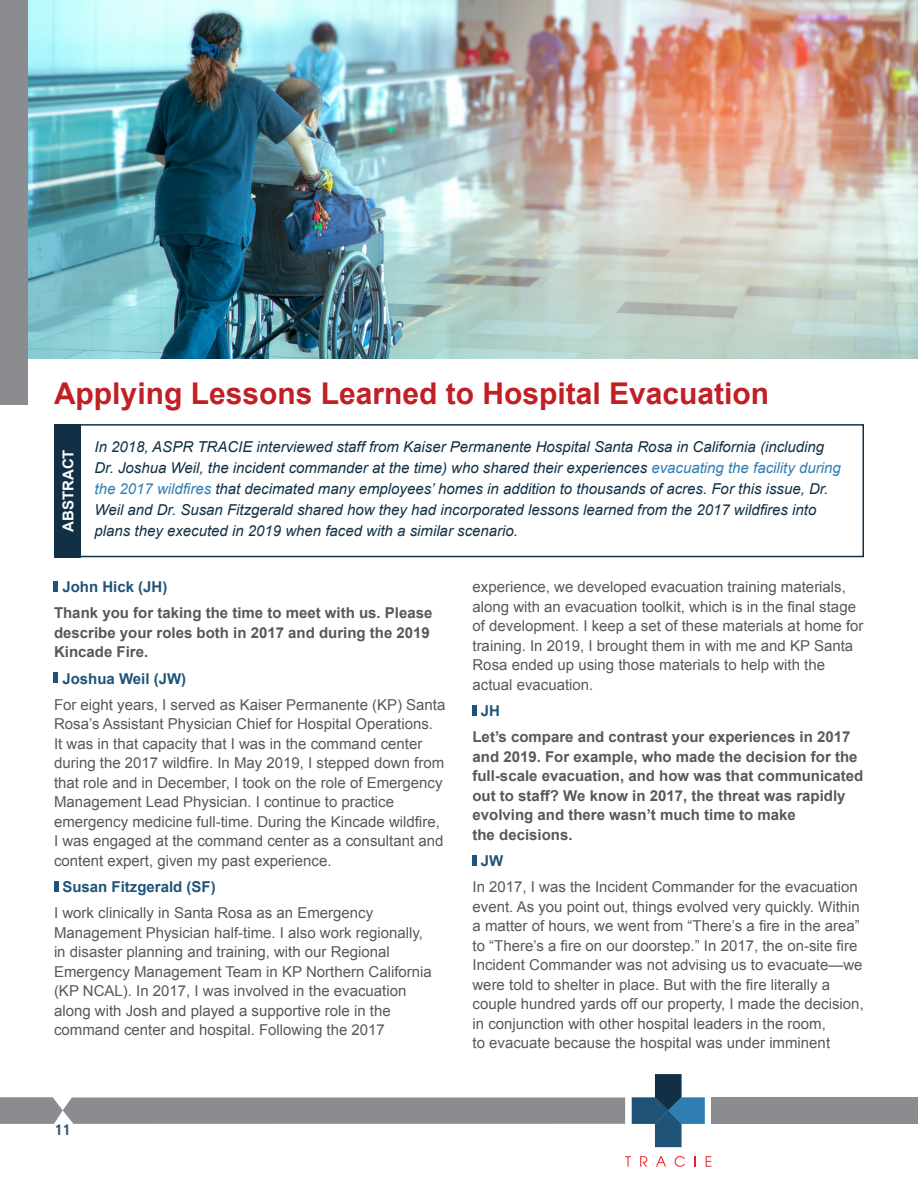
<style>
.page{position:relative;width:918px;height:1188px;background:#fff}
.page>*{position:absolute;margin:0;border:0;box-sizing:border-box;transform-origin:0 0}
.t1{font:700 30px "Arial";color:#c02025}
.t2{font:15px/19.5px "Arial";color:#57585a}
.t3{font:italic 15px/21px "Arial";color:#123045}
.t4{font:700 15px/19.5px "Arial";color:#57585a}
.t5{font:700 15px "Arial";color:#1f5478}
.t6{font:700 15px "Arial";color:#fff}
.t7{font:700 condensed 15px "Frutiger";color:#1f5478}
.s1{color:#307db3}
</style>
<div class="page">
<svg style="left:632px;top:1074px;width:73px;height:73px"></svg>
<svg style="left:625px;top:1156px;width:6px;height:11px"></svg>
<svg style="left:640px;top:1156px;width:7px;height:11px"></svg>
<svg style="left:656px;top:1156px;width:10px;height:11px"></svg>
<svg style="left:675px;top:1156px;width:10px;height:11px"></svg>
<svg style="left:706px;top:1156px;width:5px;height:11px"></svg>
<svg style="left:0;top:1097px;width:625px;height:27px;background:#8f9094"></svg>
<div style="left:711px;top:1097px;width:207px;height:27px;background:#8b8c90"></div>
<img style="left:28px;top:0;width:890px;height:359px">
<div style="left:67px;top:424px;width:797px;height:133px;border:2px solid #123045"></div>
<div style="left:55px;top:424px;width:26px;height:133px;background:#123045"></div>
<hr style="left:54px;top:582px;width:4px;height:10px;background:#1f5478">
<hr style="left:54px;top:672px;width:4px;height:11px;background:#1f5478">
<div style="left:472px;top:705px;width:5px;height:10px;background:#1f5478"></div>
<div style="left:472px;top:855px;width:5px;height:11px;background:#1f5478"></div>
<hr style="left:54px;top:881px;width:4px;height:11px;background:#1f5478">
<div style="left:0;top:0;width:28px;height:405px;background:#8b8c90"></div>
<h2 class="t1" style="left:54px;top:374px;width:717px">Applying Lessons Learned to Hospital Evacuation</h2>
<p class="t3" style="left:94px;top:437px;width:748px">In 2018, ASPR TRACIE interviewed staff from Kaiser Permanente Hospital Santa Rosa in California (including Dr. Joshua Weil, the incident commander at the time) who shared their experiences <span class="s1">evacuating the facility during the 2017 wildfires</span> that decimated many employees’ homes in addition to thousands of acres. For this issue, Dr.<br>Weil and Dr. Susan Fitzgerald shared how they had incorporated lessons learned from the 2017 wildfires into</p>
<h3 class="t6" style="left:58px;top:532px;width:84px;rotate:-90deg">ABSTRACT</h3>
<p class="t3" style="left:94px;top:521px;width:425px">plans they executed in 2019 when faced with a similar scenario.</p>
<p class="t5" style="left:62px;top:577px;width:107px">John Hick (JH)</p>
<p class="t4" style="left:54px;top:604px;width:380px">Thank you for taking the time to meet with us. Please describe your roles both in 2017 and during the 2019<br>Kincade Fire.</p>
<p class="t5" style="left:62px;top:669px;width:125px">Joshua Weil (JW)</p>
<p class="t2" style="left:54px;top:695px;width:393px">For eight years, I served as Kaiser Permanente (KP) Santa Rosa’s Assistant Physician Chief for Hospital Operations.<br>It was in that capacity that I was in the command center during the 2017 wildfire. In May 2019, I stepped down from that role and in December, I took on the role of Emergency Management Lead Physician. I continue to practice emergency medicine full-time. During the Kincade wildfire, I was engaged at the command center as a consultant and content expert, given my past experience.</p>
<p class="t5" style="left:62px;top:877px;width:155px">Susan Fitzgerald (SF)</p>
<p class="t2" style="left:54px;top:904px;width:379px">I work clinically in Santa Rosa as an Emergency Management Physician half-time. I also work regionally, in disaster planning and training, with our Regional Emergency Management Team in KP Northern California (KP NCAL). In 2017, I was involved in the evacuation along with Josh and played a supportive role in the command center and hospital. Following the 2017</p>
<p class="t2" style="left:472px;top:577px;width:393px">experience, we developed evacuation training materials, along with an evacuation toolkit, which is in the final stage of development. I keep a set of these materials at home for training. In 2019, I brought them in with me and KP Santa Rosa ended up using those materials to help with the actual evacuation.</p>
<p class="t5" style="left:481px;top:701px;width:21px">JH</p>
<p class="t4" style="left:472px;top:728px;width:392px">Let’s compare and contrast your experiences in 2017 and 2019. For example, who made the decision for the full-scale evacuation, and how was that communicated out to staff? We know in 2017, the threat was rapidly evolving and there wasn’t much time to make<br>the decisions.</p>
<p class="t5" style="left:481px;top:851px;width:24px">JW</p>
<p class="t2" style="left:472px;top:877px;width:393px">In 2017, I was the Incident Commander for the evacuation event. As you point out, things evolved very quickly. Within a matter of hours, we went from “There’s a fire in the area” to “There’s a fire on our doorstep.” In 2017, the on-site fire Incident Commander was not advising us to evacuate—we were told to shelter in place. But with the fire literally a couple hundred yards off our property, I made the decision, in conjunction with other hospital leaders in the room,<br>to evacuate because the hospital was under imminent</p>
<p class="t7" style="left:55px;top:1121px;width:17px">11</p>
</div>
